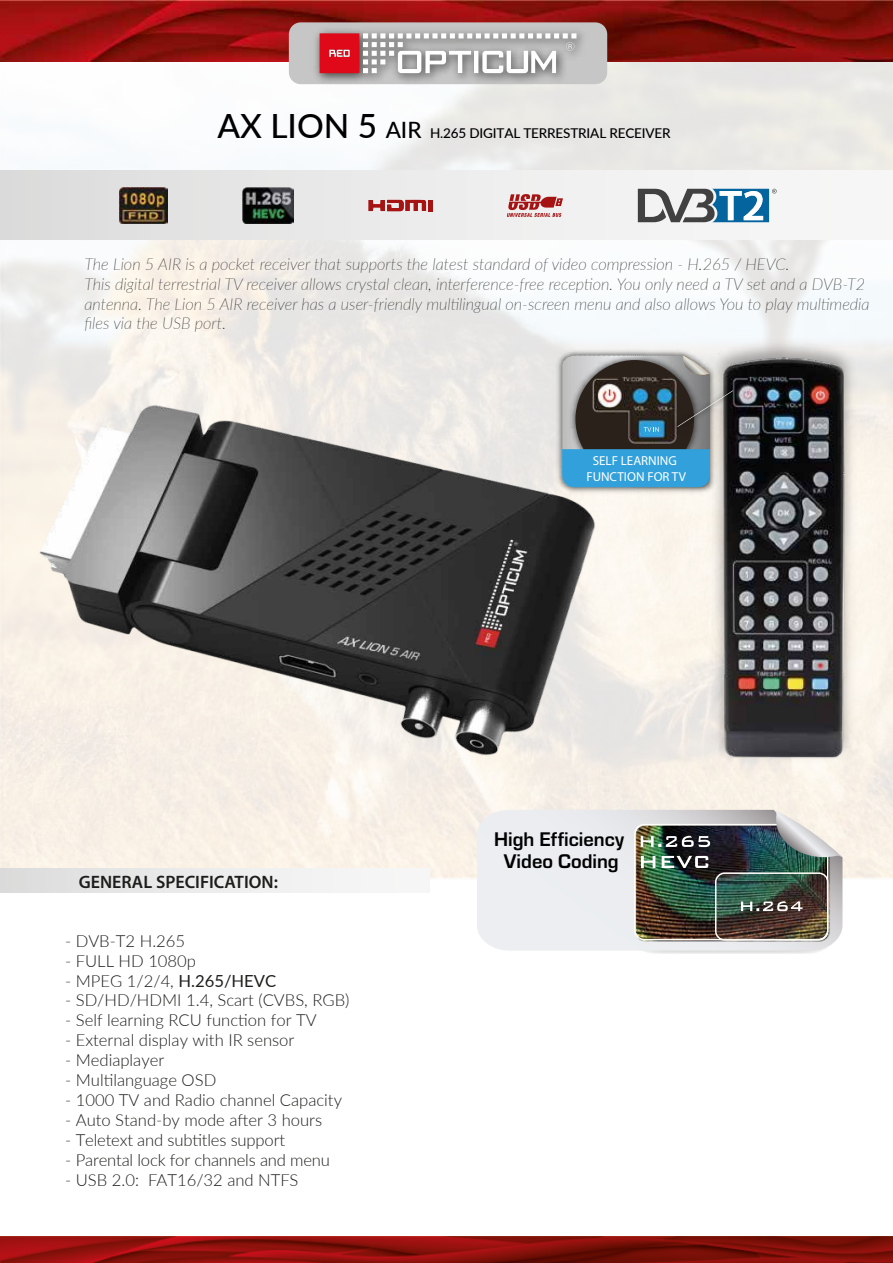
<style>
.page{position:relative;width:893px;height:1263px;background:#fff}
.page>*{position:absolute;margin:0;border:0;box-sizing:border-box;transform-origin:0 0}
.t1{font:700 20.55px/22px "Eurostile";color:#010101;text-align:center}
.t2{font:600 18px "Myriad Pro";color:#1d1d1b}
.t3{font:300 16.65px "Lato";color:#1e1e1c}
.t4{font:italic 100 16.35px/19.6px "Lato";color:#1d1d1b}
.t5{font:500 13.5px "Lato";letter-spacing:-.01em;color:#010101}
.t6{font:13.05px/15.6px "Myriad Pro";color:#fff;text-align:center}
.s1{font-size:33.45px}
.s2{font-size:22.5px}
.s3{font-weight:400}
</style>
<div class="page">
<div style="left:0;top:868px;width:429px;height:24px;background:linear-gradient(to right,#ddd,#fafafa)"></div>
<img style="left:0;top:0;width:893px;height:62px">
<img style="left:0;top:1236px;width:893px;height:27px">
<div style="left:289px;top:22px;width:318px;height:62px;background:#c6c6c6;border-radius:12px"></div>
<img style="left:309px;top:29px;width:283px;height:59px">
<svg style="left:320px;top:33px;width:256px;height:40px"></svg>
<div style="left:0;top:170px;width:893px;height:70px;background:linear-gradient(to right,#dedddd,#f8f8f8)"></div>
<svg style="left:369px;top:200px;width:57px;height:11px"></svg>
<hr style="left:428px;top:200px;width:4px;height:11px;background:#a61313">
<svg style="left:507px;top:194px;width:56px;height:23px"></svg>
<img style="left:119px;top:187px;width:48px;height:37px">
<img style="left:242px;top:188px;width:52px;height:35px">
<svg style="left:638px;top:189px;width:139px;height:33px"></svg>
<div style="left:477px;top:810px;width:149px;height:140px;background:#ebeef1"></div>
<img style="left:626px;top:810px;width:216px;height:144px">
<img style="left:16px;top:397px;width:623px;height:391px">
<img style="left:695px;top:325px;width:174px;height:470px">
<img style="left:552px;top:347px;width:167px;height:151px">
<hr style="left:625px;top:359px;width:1px;height:129px;background:#dab76a">
<hr style="left:626px;top:359px;width:1px;height:129px;background:#dab76a">
<hr style="left:627px;top:359px;width:1px;height:129px;background:#dab76a">
<hr style="left:628px;top:359px;width:1px;height:129px;background:#dab76a">
<hr style="left:629px;top:359px;width:1px;height:129px;background:#dab76a">
<hr style="left:630px;top:359px;width:1px;height:129px;background:#dab76a">
<hr style="left:631px;top:359px;width:1px;height:129px;background:#dab76a">
<hr style="left:632px;top:359px;width:1px;height:129px;background:#dab76a">
<hr style="left:633px;top:359px;width:1px;height:129px;background:#dab76a">
<hr style="left:634px;top:359px;width:1px;height:129px;background:#dab76a">
<hr style="left:635px;top:359px;width:1px;height:129px;background:#dab76a">
<hr style="left:636px;top:359px;width:1px;height:129px;background:#dab76a">
<hr style="left:637px;top:359px;width:1px;height:129px;background:#dab76a">
<hr style="left:638px;top:359px;width:1px;height:129px;background:#dab76a">
<hr style="left:639px;top:359px;width:1px;height:129px;background:#dab76a">
<hr style="left:640px;top:359px;width:1px;height:129px;background:#dab76a">
<hr style="left:641px;top:359px;width:1px;height:129px;background:#dab76a">
<hr style="left:642px;top:359px;width:1px;height:129px;background:#dab76a">
<hr style="left:643px;top:359px;width:1px;height:129px;background:#dab76a">
<hr style="left:644px;top:359px;width:1px;height:129px;background:#dab76a">
<hr style="left:645px;top:359px;width:1px;height:129px;background:#dab76a">
<hr style="left:646px;top:359px;width:1px;height:129px;background:#dab76a">
<hr style="left:647px;top:359px;width:1px;height:129px;background:#dab76a">
<hr style="left:648px;top:359px;width:1px;height:129px;background:#dab76a">
<hr style="left:649px;top:359px;width:1px;height:129px;background:#dab76a">
<hr style="left:650px;top:359px;width:1px;height:129px;background:#dab76a">
<hr style="left:651px;top:359px;width:1px;height:129px;background:#dab76a">
<hr style="left:652px;top:359px;width:1px;height:129px;background:#dab76a">
<hr style="left:653px;top:359px;width:1px;height:129px;background:#dab76a">
<hr style="left:654px;top:359px;width:1px;height:129px;background:#dab76a">
<hr style="left:655px;top:359px;width:1px;height:129px;background:#dab769">
<hr style="left:656px;top:359px;width:1px;height:129px;background:#dab669">
<hr style="left:657px;top:359px;width:1px;height:129px;background:#d8b668">
<hr style="left:658px;top:359px;width:1px;height:129px;background:#d8b668">
<hr style="left:659px;top:359px;width:1px;height:129px;background:#d8b668">
<hr style="left:660px;top:359px;width:1px;height:129px;background:#d8b668">
<hr style="left:661px;top:359px;width:1px;height:129px;background:#d8b668">
<hr style="left:662px;top:359px;width:1px;height:129px;background:#d8b668">
<hr style="left:663px;top:359px;width:1px;height:129px;background:#d8b568">
<hr style="left:664px;top:359px;width:1px;height:129px;background:#d8b567">
<hr style="left:665px;top:359px;width:1px;height:129px;background:#d8b567">
<hr style="left:666px;top:359px;width:1px;height:129px;background:#d8b568">
<hr style="left:667px;top:359px;width:1px;height:129px;background:#d8b567">
<hr style="left:668px;top:359px;width:1px;height:129px;background:#d8b567">
<hr style="left:669px;top:359px;width:1px;height:129px;background:#d7b465">
<hr style="left:670px;top:359px;width:1px;height:129px;background:#d7b365">
<hr style="left:671px;top:359px;width:1px;height:129px;background:#d7b364">
<hr style="left:672px;top:359px;width:1px;height:129px;background:#d6b465">
<hr style="left:673px;top:359px;width:1px;height:129px;background:#d7b363">
<hr style="left:674px;top:359px;width:1px;height:129px;background:#d7b363">
<hr style="left:675px;top:359px;width:1px;height:129px;background:#d5b262">
<hr style="left:676px;top:359px;width:1px;height:129px;background:#d5b262">
<hr style="left:677px;top:359px;width:1px;height:129px;background:#d4b161">
<hr style="left:678px;top:359px;width:1px;height:129px;background:#d4b060">
<hr style="left:679px;top:359px;width:1px;height:129px;background:#d3af5f">
<hr style="left:680px;top:359px;width:1px;height:129px;background:#d4af5e">
<hr style="left:681px;top:359px;width:1px;height:129px;background:#d2ae5d">
<hr style="left:682px;top:359px;width:1px;height:129px;background:#d2ad5c">
<hr style="left:683px;top:359px;width:1px;height:129px;background:#d1ac5b">
<hr style="left:684px;top:359px;width:1px;height:129px;background:#cfaa5a">
<hr style="left:685px;top:359px;width:1px;height:129px;background:#cfaa59">
<hr style="left:686px;top:359px;width:1px;height:129px;background:#cea857">
<hr style="left:687px;top:359px;width:1px;height:129px;background:#cca555">
<hr style="left:688px;top:359px;width:1px;height:129px;background:#cba452">
<hr style="left:689px;top:359px;width:1px;height:129px;background:#caa351">
<hr style="left:690px;top:359px;width:1px;height:129px;background:#c9a14f">
<hr style="left:691px;top:359px;width:1px;height:129px;background:#c79f4d">
<hr style="left:692px;top:359px;width:1px;height:129px;background:#c69e4c">
<hr style="left:693px;top:359px;width:1px;height:129px;background:#c59c4a">
<hr style="left:694px;top:359px;width:1px;height:129px;background:#c39a47">
<hr style="left:695px;top:359px;width:1px;height:129px;background:#c19844">
<hr style="left:696px;top:359px;width:1px;height:129px;background:#c19642">
<hr style="left:697px;top:359px;width:1px;height:129px;background:#bf943f">
<hr style="left:698px;top:359px;width:1px;height:129px;background:#bc923c">
<hr style="left:699px;top:359px;width:1px;height:129px;background:#bb9039">
<hr style="left:700px;top:359px;width:1px;height:129px;background:#b68932">
<hr style="left:701px;top:359px;width:1px;height:129px;background:#b3862f">
<hr style="left:702px;top:359px;width:1px;height:129px;background:#b0832b">
<hr style="left:703px;top:359px;width:1px;height:129px;background:#ae8028">
<hr style="left:704px;top:359px;width:1px;height:129px;background:#ac7d25">
<hr style="left:705px;top:359px;width:1px;height:129px;background:#a97920">
<hr style="left:706px;top:359px;width:1px;height:129px;background:#a6761c">
<hr style="left:707px;top:359px;width:1px;height:129px;background:#a37218">
<hr style="left:708px;top:359px;width:1px;height:129px;background:#9f6e13">
<hr style="left:709px;top:359px;width:1px;height:129px;background:#9d6b14">
<hr style="left:562px;top:356px;width:2px;height:131px;background:#bdbdbc">
<hr style="left:564px;top:356px;width:1px;height:131px;background:#bebdbe">
<hr style="left:703px;top:356px;width:1px;height:131px;background:#7c7d7d">
<hr style="left:704px;top:356px;width:1px;height:131px;background:#7b7c7d">
<hr style="left:705px;top:356px;width:1px;height:131px;background:#7a7b7b">
<hr style="left:706px;top:356px;width:1px;height:131px;background:#79797a">
<hr style="left:707px;top:356px;width:1px;height:131px;background:#777778">
<hr style="left:708px;top:356px;width:1px;height:131px;background:#777">
<hr style="left:709px;top:356px;width:1px;height:131px;background:#767676">
<img style="left:565px;top:351px;width:138px;height:98px">
<div style="left:575px;top:360px;width:119px;height:119px;background:#2b211b;border-radius:50%"></div>
<svg style="left:682px;top:356px;width:29px;height:19px"></svg>
<img style="left:592px;top:377px;width:85px;height:67px">
<div style="left:562px;top:449px;width:148px;height:38px;background:#31a0db"></div>
<img style="left:669px;top:381px;width:72px;height:55px">
<svg style="left:677px;top:390px;width:56px;height:37px"></svg>
<div style="left:643px;top:426px;width:17px;height:7px;background:#30a1db"></div>
<svg style="left:644px;top:427px;width:15px;height:5px"></svg>
<p class="t5" style="left:217px;top:123px;width:455px"><span class="s1">AX LION 5</span> <span class="s2">AIR</span> H.265 DIGITAL TERRESTRIAL RECEIVER</p>
<p class="t4" style="left:84px;top:254px;width:787px">The Lion 5 AIR is a pocket receiver that supports the latest standard of video compression - H.265 / HEVC.<br>This digital terrestrial TV receiver allows crystal clean, interference-free reception. You only need a TV set and a DVB-T2 antenna. The Lion 5 AIR receiver has a user-friendly multilingual on-screen menu and also allows You to play multimedia files via the USB port.</p>
<p class="t6" style="left:586px;top:453px;width:101px">SELF LEARNING<br>FUNCTION FOR TV</p>
<p class="t2" style="left:79px;top:870px;width:201px">GENERAL SPECIFICATION:</p>
<p class="t3" style="left:65px;top:929px;width:122px">- DVB-T2 H.265</p>
<p class="t3" style="left:65px;top:949px;width:133px">- FULL HD 1080p</p>
<p class="t3" style="left:65px;top:969px;width:213px">- MPEG 1/2/4, <span class="s3">H.265/HEVC</span></p>
<p class="t3" style="left:65px;top:989px;width:286px">- SD/HD/HDMI 1.4, Scart (CVBS, RGB)</p>
<p class="t3" style="left:65px;top:1009px;width:253px">- Self learning RCU function for TV</p>
<p class="t3" style="left:65px;top:1029px;width:231px">- External display with IR sensor</p>
<p class="t3" style="left:65px;top:1049px;width:101px">- Mediaplayer</p>
<p class="t3" style="left:65px;top:1069px;width:153px">- Multilanguage OSD</p>
<p class="t3" style="left:65px;top:1089px;width:278px">- 1000 TV and Radio channel Capacity</p>
<p class="t3" style="left:65px;top:1109px;width:259px">- Auto Stand-by mode after 3 hours</p>
<p class="t3" style="left:65px;top:1129px;width:222px">- Teletext and subtitles support</p>
<p class="t3" style="left:65px;top:1149px;width:266px">- Parental lock for channels and menu</p>
<p class="t3" style="left:65px;top:1169px;width:235px">- USB 2.0: FAT16/32 and NTFS</p>
<p class="t1" style="left:494px;top:826px;width:131px">High Efficiency<br>Video Coding</p>
</div>
